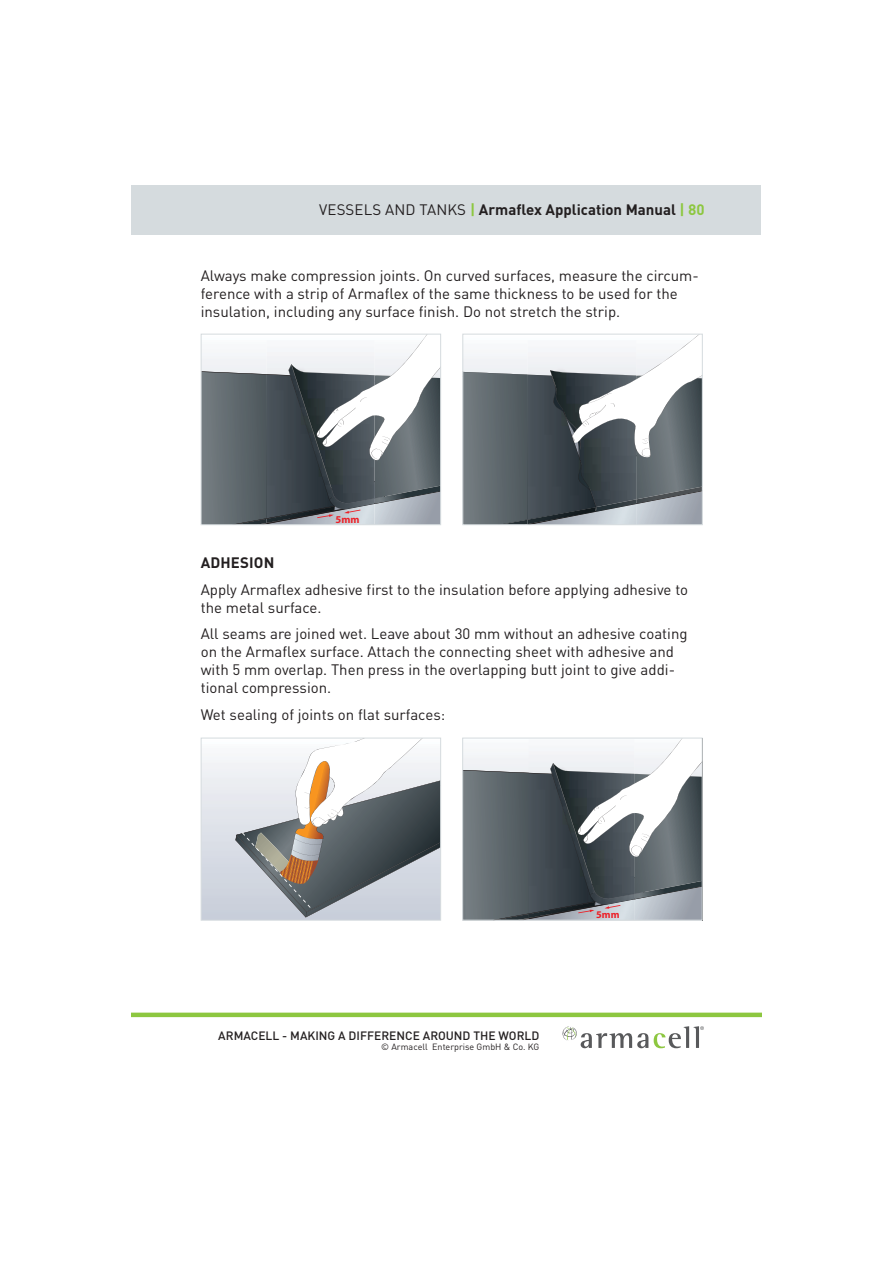
<style>
.page{position:relative;width:893px;height:1263px;background:#fff}
.page>*{position:absolute;margin:0;border:0;box-sizing:border-box;transform-origin:0 0}
.t1{font:15px/18px "DIN Pro";color:#231f20}
.t2{font:700 15px "DIN Pro";color:#231f20}
.t3{font:500 12px "DIN Pro";color:#231f20}
.t4{font:700 10.5px "Myriad";color:#ec2027}
.t5{font:700 10.2px "Myriad";color:#ec2027}
.t6{font:9px "DIN Pro";color:#231f20}
.s1{font-weight:400}
.s2{color:#8dc740}
</style>
<div class="page">
<svg style="left:203px;top:336px;width:236px;height:187px"></svg>
<div style="left:201px;top:334px;width:240px;height:191px;border:1px solid #d5dbde"></div>
<svg style="left:464px;top:336px;width:237px;height:187px"></svg>
<div style="left:462px;top:334px;width:241px;height:191px;border:1px solid #d5dbde"></div>
<svg style="left:203px;top:740px;width:236px;height:179px"></svg>
<div style="left:201px;top:738px;width:240px;height:183px;border:1px solid #d5dbde"></div>
<svg style="left:464px;top:740px;width:236px;height:179px"></svg>
<div style="left:462px;top:738px;width:240px;height:183px;border:1px solid #d5dbde"></div>
<div style="left:132px;top:185px;width:629px;height:49px;background:#d5dbde"></div>
<hr style="left:132px;top:1013px;width:629px;height:4px;background:#8dc740">
<svg style="left:654px;top:1026px;width:50px;height:22px"></svg>
<svg style="left:562px;top:1026px;width:86px;height:22px"></svg>
<p class="t2" style="left:319px;top:205px;width:387px"><span class="s1">VESSELS AND TANKS</span> <span class="s2">|</span> Armaflex Application Manual <span class="s2">| 80</span></p>
<p class="t1" style="left:201px;top:269px;width:499px">Always make compression joints. On curved surfaces, measure the circum&shy;ference with a strip of Armaflex of the same thickness to be used for the insulation, including any surface finish. Do not stretch the strip.</p>
<p class="t4" style="left:336px;top:516px;width:25px">5mm</p>
<p class="t2" style="left:201px;top:558px;width:75px">ADHESION</p>
<p class="t1" style="left:201px;top:582px;width:489px">Apply Armaflex adhesive first to the insulation before applying adhesive to the metal surface.</p>
<p class="t1" style="left:201px;top:627px;width:488px">All seams are joined wet. Leave about 30 mm without an adhesive coating on the Armaflex surface. Attach the connecting sheet with adhesive and with 5 mm overlap. Then press in the overlapping butt joint to give addi&shy;tional compression.</p>
<p class="t1" style="left:201px;top:707px;width:246px">Wet sealing of joints on flat surfaces:</p>
<p class="t3" style="left:218px;top:1028px;width:323px">ARMACELL - MAKING A DIFFERENCE AROUND THE WORLD</p>
<p class="t6" style="left:381px;top:1044px;width:160px">© Armacell Enterprise GmbH &amp; Co. KG</p>
<p class="t5" style="left:596px;top:911px;width:25px">5mm</p>
</div>
